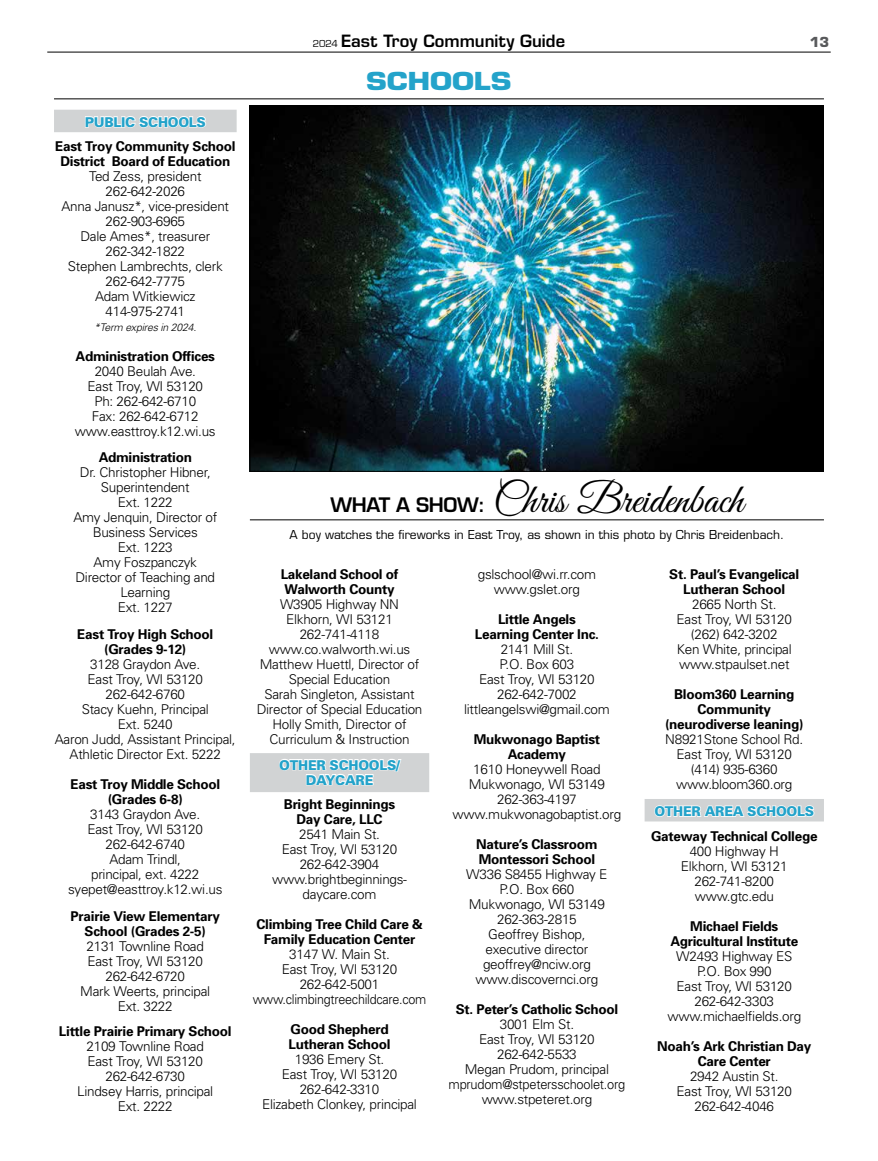
<style>
.page{position:relative;width:878px;height:1161px;background:#fff}
.page>*{position:absolute;margin:0;border:0;box-sizing:border-box;transform-origin:0 0}
.t1{font:42px "Great Vibes";color:#000}
.t2{font:700 24.15px "Eurostile";letter-spacing:-.005em;color:#24a3ca;scale:1.2 1}
.t3{font:600 16.5px "Eurostile";color:#000}
.t4{font:300 13.5px/15px "Univers";letter-spacing:-.02em;color:#000;text-align:center}
.t5{font:700 13.5px/24.8px "Univers";letter-spacing:-.02em;color:#000;text-align:center}
.t6{font:900 13.5px/15px "Univers";letter-spacing:-.02em;color:#24a3ca;text-align:center;scale:.96 1}
.t7{font:700 13.5px "Eurostile";color:#58595b}
.t8{font:12px "Eurostile";color:#000}
.t9{font:italic 300 10.5px "Univers";letter-spacing:-.02em;color:#000}
.s1{font-weight:900;color:#24a3ca}
.s2{font-weight:700}
.s3{font-weight:400;font-size:10.5px}
.s4{font-family:"Eurostile";font-weight:600;font-size:19.5px}
</style>
<div class="page">
<hr style="left:47px;top:52px;width:783px;height:1px;background:#000">
<hr style="left:54px;top:98px;width:770px;height:1px;background:#000">
<div style="left:54px;top:110px;width:183px;height:22px;background:#d1d3d4"></div>
<svg style="left:85px;top:116px;width:121px;height:12px"></svg>
<img style="left:251px;top:107px;width:570px;height:363px">
<hr style="left:250px;top:519px;width:574px;height:1px;background:#000">
<div style="left:250px;top:753px;width:179px;height:39px;background:#d1d3d4"></div>
<svg style="left:279px;top:759px;width:123px;height:27px"></svg>
<div style="left:644px;top:799px;width:180px;height:22px;background:#d1d3d4"></div>
<svg style="left:653px;top:805px;width:162px;height:17px"></svg>
<p class="t5" style="left:55px;top:110px;width:182px"><span class="s1">PUBLIC SCHOOLS<br></span>East Troy Community School</p>
<p class="t4" style="left:60px;top:154px;width:171px"><span class="s2">District Board of Education<br></span>Ted Zess, president<br>262-642-2026<br>Anna Janusz*, vice-president<br>262-903-6965<br>Dale Ames*, treasurer<br>262-342-1822<br>Stephen Lambrechts, clerk<br>262-642-7775<br>Adam Witkiewicz<br>414-975-2741</p>
<p class="t9" style="left:94px;top:321px;width:104px">*Term expires in 2024.</p>
<p class="t4" style="left:75px;top:349px;width:142px"><span class="s2">Administration Offices<br></span>2040 Beulah Ave.<br>East Troy, WI 53120<br>Ph: 262-642-6710<br>Fax: 262-642-6712 www.easttroy.k12.wi.us</p>
<p class="t4" style="left:73px;top:450px;width:145px"><span class="s2">Administration<br></span>Dr. Christopher Hibner,<br>Superintendent<br>Ext. 1222<br>Amy Jenquin, Director of<br>Business Services<br>Ext. 1223<br>Amy Foszpanczyk<br>Director of Teaching and<br>Learning<br>Ext. 1227</p>
<p class="t4" style="left:55px;top:627px;width:182px"><span class="s2">East Troy High School (Grades 9-12)<br></span>3128 Graydon Ave.<br>East Troy, WI 53120<br>262-642-6760<br>Stacy Kuehn, Principal<br>Ext. 5240<br>Aaron Judd, Assistant Principal,<br>Athletic Director Ext. 5222</p>
<p class="t4" style="left:68px;top:777px;width:156px"><span class="s2">East Troy Middle School (Grades 6-8)<br></span>3143 Graydon Ave.<br>East Troy, WI 53120<br>262-642-6740<br>Adam Trindl,<br>principal, ext. 4222 syepet@easttroy.k12.wi.us</p>
<p class="t4" style="left:71px;top:909px;width:151px"><span class="s2">Prairie View Elementary<br>School (Grades 2-5)<br></span>2131 Townline Road<br>East Troy, WI 53120<br>262-642-6720<br>Mark Weerts, principal<br>Ext. 3222</p>
<p class="t4" style="left:59px;top:1024px;width:174px"><span class="s2">Little Prairie Primary School<br></span>2109 Townline Road<br>East Troy, WI 53120<br>262-642-6730<br>Lindsey Harris, principal<br>Ext. 2222</p>
<p class="t3" style="left:313px;top:31px;width:254px"><span class="s3">2024</span> East Troy Community Guide</p>
<p class="t7" style="left:809px;top:34px;width:21px">13</p>
<p class="t2" style="left:366px;top:67px;width:123px">SCHOOLS</p>
<p class="t1" style="left:330px;top:476px;width:414px"><span class="s4">WHAT A SHOW:</span> Chris Breidenbach</p>
<p class="t8" style="left:289px;top:527px;width:496px">A boy watches the fireworks in East Troy, as shown in this photo by Chris Breidenbach.</p>
<p class="t4" style="left:257px;top:567px;width:167px"><span class="s2">Lakeland School of<br>Walworth County<br></span>W3905 Highway NN<br>Elkhorn, WI 53121<br>262-741-4118 www.co.walworth.wi.us<br>Matthew Huettl, Director of<br>Special Education<br>Sarah Singleton, Assistant<br>Director of Special Education<br>Holly Smith, Director of<br>Curriculum &amp; Instruction</p>
<p class="t6" style="left:279px;top:757px;width:127px">OTHER SCHOOLS/<br>DAYCARE</p>
<p class="t4" style="left:272px;top:797px;width:136px"><span class="s2">Bright Beginnings<br>Day Care, LLC<br></span>2541 Main St.<br>East Troy, WI 53120<br>262-642-3904 www.brightbeginnings&shy;daycare.com</p>
<p class="t4" style="left:253px;top:917px;width:175px"><span class="s2">Climbing Tree Child Care &amp;<br>Family Education Center<br></span>3147 W. Main St.<br>East Troy, WI 53120<br>262-642-5001 www.climbingtreechildcare.com</p>
<p class="t4" style="left:262px;top:1022px;width:156px"><span class="s2">Good Shepherd<br>Lutheran School<br></span>1936 Emery St.<br>East Troy, WI 53120<br>262-642-3310<br>Elizabeth Clonkey, principal</p>
<p class="t4" style="left:478px;top:567px;width:120px">gslschool@wi.rr.com www.gslet.org</p>
<p class="t4" style="left:464px;top:612px;width:147px"><span class="s2">Little Angels<br>Learning Center Inc.<br></span>2141 Mill St.<br>P.O. Box 603<br>East Troy, WI 53120<br>262-642-7002 littleangelswi@gmail.com</p>
<p class="t4" style="left:452px;top:732px;width:170px"><span class="s2">Mukwonago Baptist<br>Academy<br></span>1610 Honeywell Road<br>Mukwonago, WI 53149<br>262-363-4197 www.mukwonagobaptist.org</p>
<p class="t4" style="left:466px;top:837px;width:143px"><span class="s2">Nature’s Classroom<br>Montessori School<br></span>W336 S8455 Highway E<br>P.O. Box 660<br>Mukwonago, WI 53149<br>262-363-2815<br>Geoffrey Bishop, executive director geoffrey@nciw.org www.discovernci.org</p>
<p class="t4" style="left:448px;top:1002px;width:178px"><span class="s2">St. Peter’s Catholic School<br></span>3001 Elm St.<br>East Troy, WI 53120<br>262-642-5533<br>Megan Prudom, principal mprudom@stpetersschoolet.org www.stpeteret.org</p>
<p class="t4" style="left:669px;top:567px;width:131px"><span class="s2">St. Paul’s Evangelical<br>Lutheran School<br></span>2665 North St.<br>East Troy, WI 53120 (262) 642-3202<br>Ken White, principal www.stpaulset.net</p>
<p class="t4" style="left:665px;top:687px;width:140px"><span class="s2">Bloom360 Learning<br>Community (neurodiverse leaning)<br></span>N8921Stone School Rd.<br>East Troy, WI 53120 (414) 935-6360 www.bloom360.org</p>
<p class="t5" style="left:651px;top:799px;width:168px;text-align:left"><span class="s1">OTHER AREA SCHOOLS<br></span>Gateway Technical College</p>
<p class="t4" style="left:681px;top:844px;width:108px">400 Highway H<br>Elkhorn, WI 53121<br>262-741-8200 www.gtc.edu</p>
<p class="t4" style="left:667px;top:918px;width:135px"><span class="s2">Michael Fields<br>Agricultural Institute<br></span>W2493 Highway ES<br>P.O. Box 990<br>East Troy, WI 53120<br>262-642-3303 www.michaelfields.org</p>
<p class="t4" style="left:657px;top:1038px;width:156px"><span class="s2">Noah’s Ark Christian Day<br>Care Center<br></span>2942 Austin St.<br>East Troy, WI 53120<br>262-642-4046</p>
</div>
